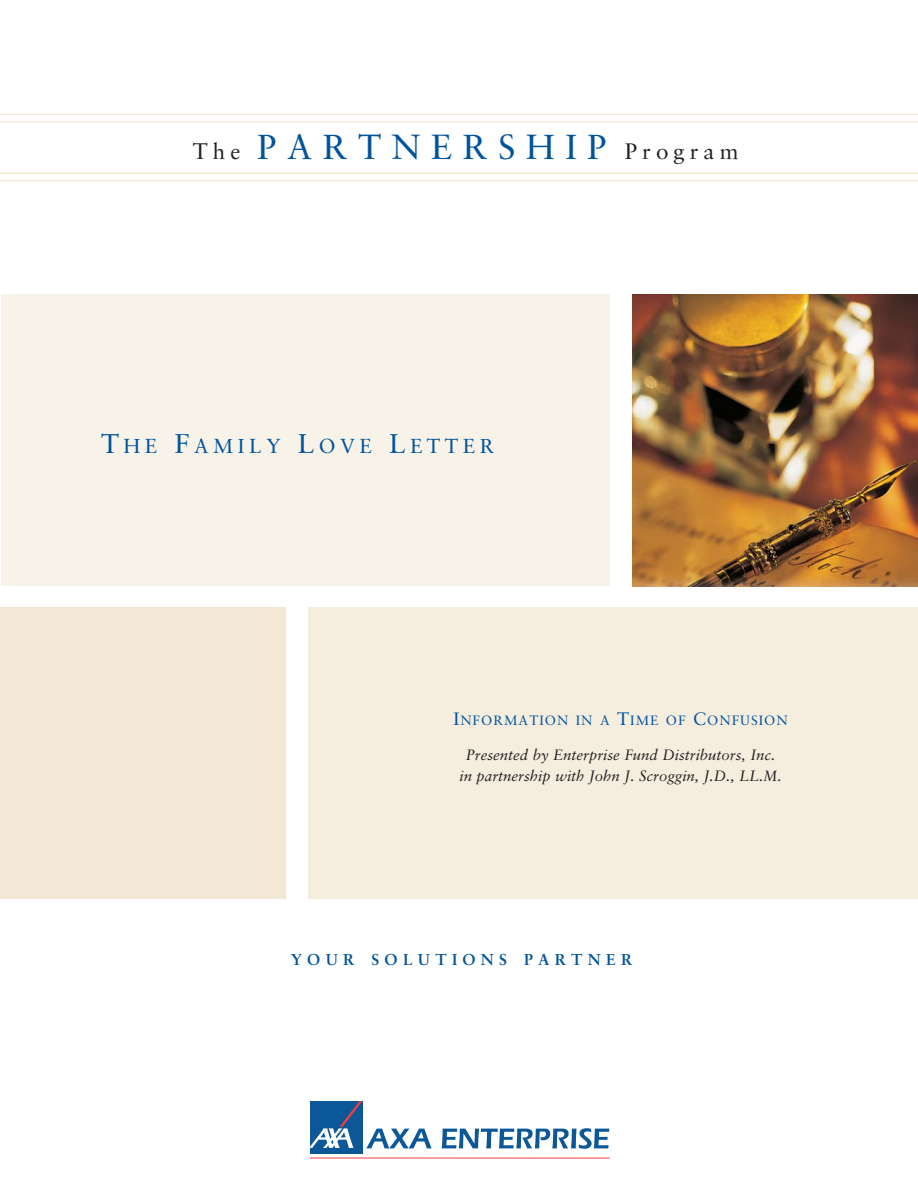
<style>
.page{position:relative;width:918px;height:1188px;background:#fff}
.page>*{position:absolute;margin:0;border:0;box-sizing:border-box;transform-origin:0 0}
.t1{font:34.8px "Sabon LT Std";letter-spacing:.295em;color:#00539b}
.t2{font:20.25px "Sabon LT Std";letter-spacing:.22em;color:#00539b}
.t3{font:700 15.75px "Sabon LT Std";letter-spacing:.335em;color:#00539b}
.t4{font:italic 15px/21px "Sabon LT Std";color:#231f20;text-align:center}
.t5{font:13.5px "Sabon LT Std";letter-spacing:.075em;color:#00539b}
.s1{font-size:22.5px;color:#231f20}
.s2{font-size:27px}
.s3{font-size:18px}
</style>
<div class="page">
<div style="left:1px;top:295px;width:608px;height:291px;background:#f8f3e9"></div>
<hr style="left:0;top:121px;width:918px;height:1px;background:#eee1c5">
<hr style="left:0;top:114px;width:918px;height:1px;background:#eee1c5">
<hr style="left:0;top:173px;width:918px;height:1px;background:#eee1c5">
<hr style="left:0;top:180px;width:918px;height:1px;background:#eee1c5">
<img style="left:633px;top:294px;width:285px;height:292px">
<div style="left:1px;top:608px;width:285px;height:291px;background:#f2e8d5"></div>
<div style="left:309px;top:608px;width:609px;height:291px;background:#f5eedf"></div>
<div style="left:310px;top:1101px;width:52px;height:52px;background:#0c5798"></div>
<hr style="left:310px;top:1157px;width:299px;height:2px;background:#ef3e42">
<svg style="left:310px;top:1101px;width:122px;height:47px"></svg>
<svg style="left:442px;top:1128px;width:167px;height:21px"></svg>
<h1 class="t1" style="left:193px;top:130px;width:547px"><span class="s1">The</span> PARTNERSHIP <span class="s1">Program</span></h1>
<h2 class="t2" style="left:101px;top:436px;width:395px"><span class="s2">T</span>HE <span class="s2">F</span>AMILY <span class="s2">L</span>OVE <span class="s2">L</span>ETTER</h2>
<p class="t5" style="left:453px;top:714px;width:336px"><span class="s3">I</span>NFORMATION IN A <span class="s3">T</span>IME OF <span class="s3">C</span>ONFUSION</p>
<p class="t4" style="left:460px;top:745px;width:324px">Presented by Enterprise Fund Distributors, Inc. in partnership with John J. Scroggin, J.D., LL.M.</p>
<p class="t3" style="left:291px;top:952px;width:343px">YOUR SOLUTIONS PARTNER</p>
</div>
